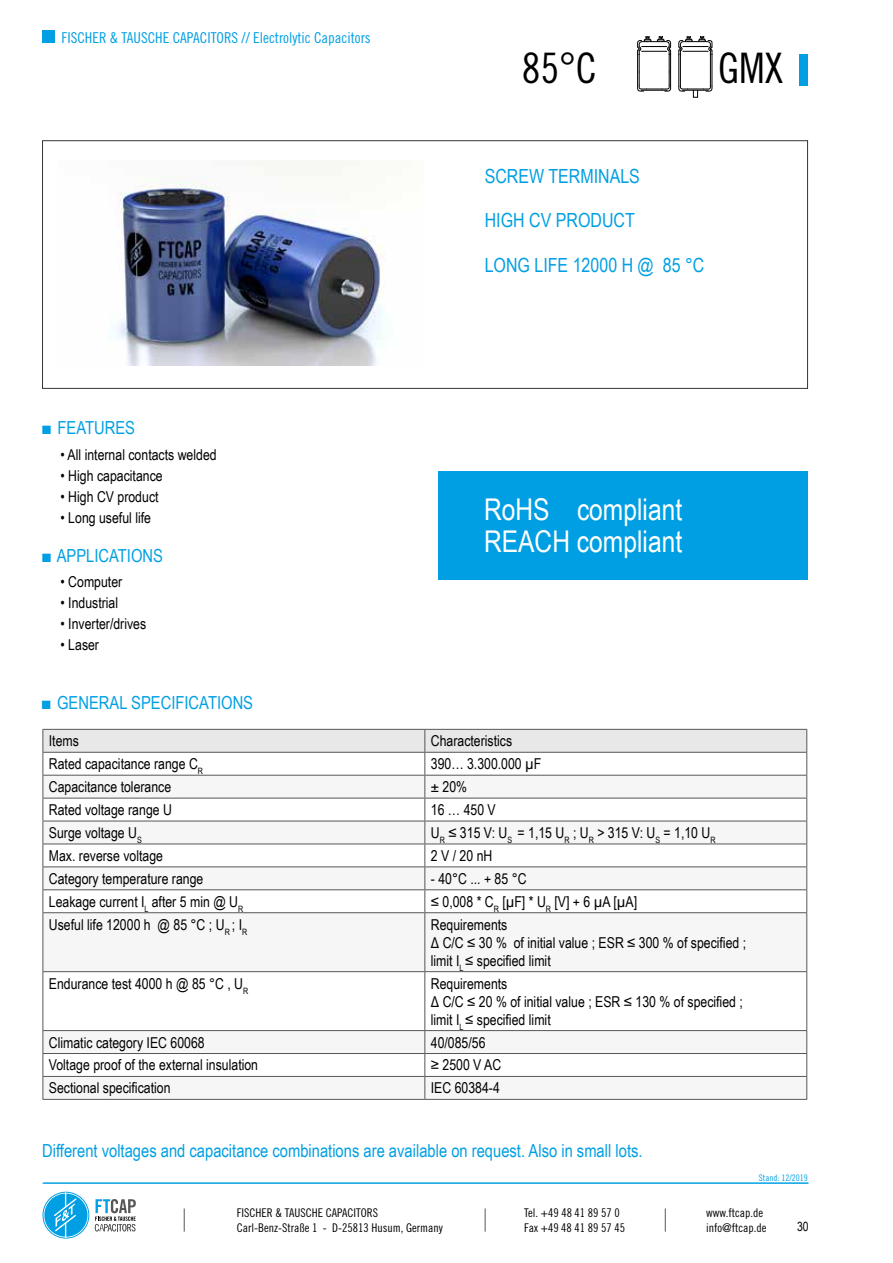
<style>
.page{position:relative;width:893px;height:1263px;background:#fff}
.page>*{position:absolute;margin:0;border:0;box-sizing:border-box;transform-origin:0 0}
.t1{font:42px "Trade Gothic LT Std Cn 18";color:#000}
.t2{font:30px/31.2px "Arial Narrow";color:#fff}
.t3{font:19.5px "Arial Narrow";color:#009fe3}
.t4{font:18px "Arial Narrow";color:#009fe3}
.t5{font:15px/18px "Arial Narrow";color:#000}
.t6{font:15px "Trade Gothic LT Std Cn 18";color:#009fe3}
.t7{font:12.75px "Arial Narrow";color:#000}
.t8{font:12px/14.4px "Trade Gothic LT Std Cn 18";color:#000}
.t9{font:9px "Trade Gothic LT Std Cn 18";color:#009fe3}
</style>
<div class="page">
<div style="left:799px;top:55px;width:9px;height:31px;background:#009fe3"></div>
<div style="left:43px;top:31px;width:12px;height:12px;background:#009fe3"></div>
<hr style="left:43px;top:1183px;width:766px;height:1px;background:#009fe3">
<div style="left:44px;top:1193px;width:43px;height:44px;background:#009fe3;border-radius:50%"></div>
<div style="left:43px;top:1192px;width:46px;height:46px;border:1px solid #009fe3;border-radius:50%"></div>
<svg style="left:54px;top:1192px;width:23px;height:46px"></svg>
<svg style="left:95px;top:1199px;width:41px;height:32px"></svg>
<svg style="left:665px;top:1208px;width:1px;height:23px"></svg>
<svg style="left:485px;top:1208px;width:1px;height:23px"></svg>
<svg style="left:184px;top:1208px;width:1px;height:23px"></svg>
<svg style="left:637px;top:37px;width:34px;height:55px"></svg>
<svg style="left:678px;top:37px;width:35px;height:61px"></svg>
<div style="left:438px;top:471px;width:370px;height:108px;background:#009fe3"></div>
<svg style="left:44px;top:913px;width:762px;height:186px;fill:#f6f6f6"></svg>
<svg style="left:43px;top:729px;width:764px;height:183px"></svg>
<hr style="left:43px;top:912px;width:382px;height:1px;background:#575756">
<hr style="left:43px;top:913px;width:1px;height:58px;background:#575756">
<hr style="left:425px;top:912px;width:382px;height:1px;background:#575756">
<hr style="left:424px;top:913px;width:1px;height:58px;background:#575756">
<hr style="left:806px;top:913px;width:1px;height:58px;background:#575756">
<hr style="left:43px;top:971px;width:382px;height:1px;background:#575756">
<hr style="left:43px;top:972px;width:1px;height:58px;background:#575756">
<hr style="left:425px;top:971px;width:382px;height:1px;background:#575756">
<hr style="left:424px;top:972px;width:1px;height:58px;background:#575756">
<hr style="left:806px;top:972px;width:1px;height:58px;background:#575756">
<hr style="left:43px;top:1030px;width:382px;height:1px;background:#575756">
<hr style="left:425px;top:1030px;width:382px;height:1px;background:#575756">
<hr style="left:43px;top:1053px;width:382px;height:1px;background:#575756">
<hr style="left:425px;top:1053px;width:382px;height:1px;background:#575756">
<hr style="left:43px;top:1076px;width:382px;height:1px;background:#575756">
<svg style="left:43px;top:1031px;width:1px;height:68px"></svg>
<hr style="left:425px;top:1076px;width:382px;height:1px;background:#575756">
<svg style="left:424px;top:1031px;width:1px;height:68px"></svg>
<svg style="left:806px;top:1031px;width:1px;height:68px"></svg>
<hr style="left:43px;top:1099px;width:382px;height:1px;background:#575756">
<hr style="left:425px;top:1099px;width:382px;height:1px;background:#575756">
<img style="left:116px;top:160px;width:269px;height:205px">
<p class="t6" style="left:62px;top:29px;width:311px">FISCHER &amp; TAUSCHE CAPACITORS // Electrolytic Capacitors</p>
<p class="t4" style="left:43px;top:415px;width:94px">■ FEATURES</p>
<p class="t5" style="left:61px;top:445px;width:158px">• All internal contacts welded</p>
<p class="t5" style="left:61px;top:466px;width:104px">• High capacitance</p>
<p class="t5" style="left:61px;top:487px;width:99px">• High CV product</p>
<p class="t5" style="left:61px;top:508px;width:92px">• Long useful life</p>
<p class="t4" style="left:43px;top:542px;width:122px">■ APPLICATIONS</p>
<p class="t5" style="left:61px;top:572px;width:63px">• Computer</p>
<p class="t5" style="left:61px;top:593px;width:59px">• Industrial</p>
<p class="t5" style="left:61px;top:614px;width:87px">• Inverter/drives</p>
<p class="t5" style="left:61px;top:635px;width:40px">• Laser</p>
<p class="t4" style="left:42px;top:689px;width:213px">■ GENERAL SPECIFICATIONS</p>
<h1 class="t1" style="left:522px;top:43px;width:77px">85°C</h1>
<h1 class="t1" style="left:718px;top:43px;width:67px">GMX</h1>
<h3 class="t3" style="left:485px;top:162px;width:157px">SCREW TERMINALS</h3>
<h3 class="t3" style="left:485px;top:206px;width:152px">HIGH CV PRODUCT</h3>
<h3 class="t3" style="left:485px;top:251px;width:221px">LONG LIFE 12000 H @ 85 °C</h3>
<h2 class="t2" style="left:484px;top:493px;width:200px">RoHS compliant<br>REACH compliant</h2>
<p class="t5" style="left:49px;top:731px;width:32px">Items</p>
<p class="t5" style="left:431px;top:731px;width:83px">Characteristics</p>
<p class="t5" style="left:49px;top:754px;width:156px">Rated capacitance range C<sub>R</sub></p>
<p class="t5" style="left:431px;top:754px;width:112px">390… 3.300.000 µF</p>
<p class="t5" style="left:49px;top:777px;width:124px">Capacitance tolerance</p>
<p class="t5" style="left:431px;top:777px;width:38px">± 20%</p>
<p class="t5" style="left:49px;top:800px;width:125px">Rated voltage range U</p>
<p class="t5" style="left:431px;top:800px;width:66px">16 … 450 V</p>
<p class="t5" style="left:49px;top:823px;width:94px">Surge voltage U<sub>S</sub></p>
<p class="t5" style="left:431px;top:823px;width:286px">U<sub>R</sub> ≤ 315 V: U<sub>S</sub> = 1,15 U<sub>R</sub> ; U<sub>R</sub> &gt; 315 V: U<sub>S</sub> = 1,10 U<sub>R</sub></p>
<p class="t5" style="left:49px;top:846px;width:116px">Max. reverse voltage</p>
<p class="t5" style="left:431px;top:846px;width:63px">2 V / 20 nH</p>
<p class="t5" style="left:49px;top:869px;width:156px">Category temperature range</p>
<p class="t5" style="left:431px;top:869px;width:97px">- 40°C ... + 85 °C</p>
<p class="t5" style="left:49px;top:892px;width:196px">Leakage current I<sub>L</sub> after 5 min @ U<sub>R</sub></p>
<p class="t5" style="left:431px;top:892px;width:208px">≤ 0,008 * C<sub>R</sub> [µF] * U<sub>R</sub> [V] + 6 µA [µA]</p>
<p class="t5" style="left:49px;top:915px;width:200px">Useful life 12000 h @ 85 °C ; U<sub>R</sub> ; I<sub>R</sub></p>
<p class="t5" style="left:431px;top:915px;width:317px">Requirements<br>Δ C/C ≤ 30 % of initial value ; ESR ≤ 300 % of specified ; limit I<sub>L</sub> ≤ specified limit</p>
<p class="t5" style="left:49px;top:974px;width:201px">Endurance test 4000 h @ 85 °C , U<sub>R</sub></p>
<p class="t5" style="left:431px;top:974px;width:314px">Requirements<br>Δ C/C ≤ 20 % of initial value ; ESR ≤ 130 % of specified ; limit I<sub>L</sub> ≤ specified limit</p>
<p class="t5" style="left:49px;top:1033px;width:157px">Climatic category IEC 60068</p>
<p class="t5" style="left:431px;top:1033px;width:56px">40/085/56</p>
<p class="t5" style="left:49px;top:1055px;width:211px">Voltage proof of the external insulation</p>
<p class="t5" style="left:431px;top:1055px;width:72px">≥ 2500 V AC</p>
<p class="t5" style="left:49px;top:1078px;width:123px">Sectional specification</p>
<p class="t5" style="left:431px;top:1078px;width:71px">IEC 60384-4</p>
<p class="t4" style="left:42px;top:1137px;width:602px">Different voltages and capacitance combinations are available on request. Also in small lots.</p>
<p class="t9" style="left:759px;top:1173px;width:50px">Stand: 12/2019</p>
<p class="t8" style="left:237px;top:1205px;width:207px">FISCHER &amp; TAUSCHE CAPACITORS<br>Carl-Benz-Straße 1 - D-25813 Husum, Germany</p>
<p class="t8" style="left:524px;top:1205px;width:103px">Tel. +49 48 41 89 57 0<br>Fax +49 48 41 89 57 45</p>
<p class="t8" style="left:706px;top:1205px;width:62px">www.ftcap.de info@ftcap.de</p>
<p class="t7" style="left:797px;top:1217px;width:13px">30</p>
</div>
